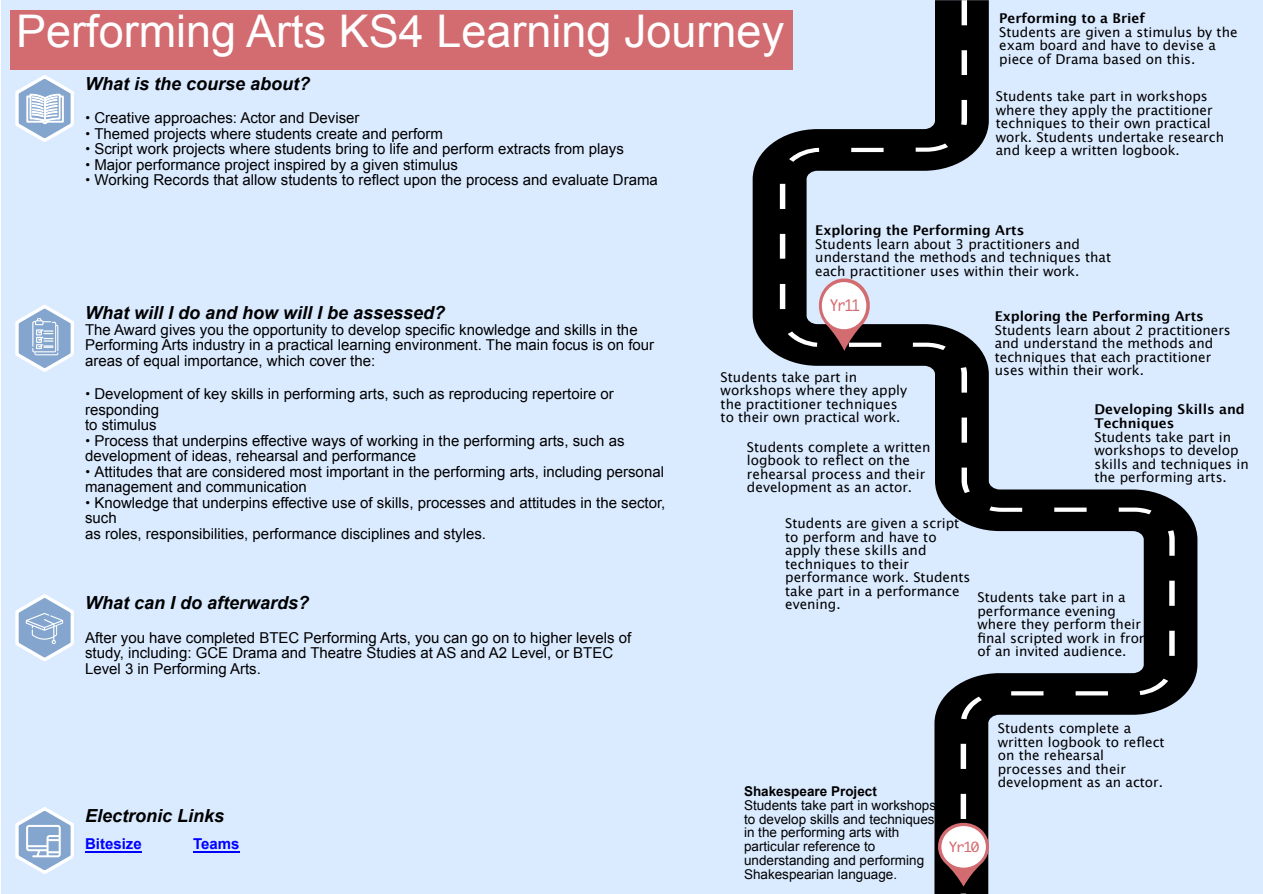
<style>
.page{position:relative;width:1263px;height:894px;background:#fff}
.page>*{position:absolute;margin:0;border:0;box-sizing:border-box;transform-origin:0 0}
.t1{font:45px "Arial";color:#fff}
.t2{font:italic 700 18px "Arial";color:#000}
.t3{font:15.15px "Monaco";color:#d36c71;scale:.94 1}
.t4{font:15px/15.5px "Arial";color:#000}
.t5{font:700 15px "Arial";color:#00f}
.t6{font:13.5px/13.5px "Lucida Grande";color:#000}
.t7{font:13.5px/14px "Arial";color:#000}
.t8{font:700 13.5px/13.5px "Lucida Grande";color:#000}
.t9{font:700 13.5px "Arial";color:#000}
.t10{font:13.35px "Monaco";color:#d36c71;scale:1.07 1}
.s1{font-family:"Helvetica"}
</style>
<div class="page">
<div style="left:1px;top:0;width:1262px;height:893px;background:#dbebff"></div>
<svg style="left:753px;top:10px;width:444px;height:693px"></svg>
<svg style="left:780px;top:0;width:395px;height:893px"></svg>
<div style="left:11px;top:11px;width:782px;height:59px;background:#d36c71"></div>
<svg style="left:15px;top:75px;width:59px;height:67px"></svg>
<svg style="left:15px;top:807px;width:59px;height:67px"></svg>
<svg style="left:15px;top:305px;width:59px;height:67px"></svg>
<svg style="left:15px;top:594px;width:59px;height:67px"></svg>
<hr style="left:85px;top:850px;width:57px;height:2px;background:#00f">
<hr style="left:193px;top:850px;width:46px;height:2px;background:#00f">
<svg style="left:935px;top:820px;width:56px;height:66px"></svg>
<div style="left:941px;top:825px;width:45px;height:42px;background:#fff;border-radius:50%"></div>
<svg style="left:816px;top:276px;width:56px;height:74px"></svg>
<div style="left:822px;top:282px;width:44px;height:47px;background:#fff;border-radius:50%"></div>
<h1 class="t1" style="left:16px;top:14px;width:769px">Performing Arts KS4 Learning Journey</h1>
<p class="t2" style="left:85px;top:76px;width:227px">What is the course about?</p>
<p class="t4" style="left:85px;top:111px;width:276px"><span class="s1">•</span> Creative approaches: Actor and Deviser</p>
<p class="t4" style="left:85px;top:127px;width:359px"><span class="s1">•</span> Themed projects where students create and perform</p>
<p class="t4" style="left:85px;top:142px;width:540px"><span class="s1">•</span> Script work projects where students bring to life and perform extracts from plays</p>
<p class="t4" style="left:85px;top:158px;width:374px"><span class="s1">•</span> Major performance project inspired by a given stimulus</p>
<p class="t4" style="left:85px;top:173px;width:574px"><span class="s1">•</span> Working Records that allow students to reflect upon the process and evaluate Drama</p>
<p class="t8" style="left:999px;top:12px;width:147px">Performing to a Brief</p>
<p class="t6" style="left:999px;top:26px;width:240px">Students are given a stimulus by the exam board and have to devise a piece of Drama based on this.</p>
<p class="t6" style="left:996px;top:90px;width:230px">Students take part in workshops where they apply the practitioner techniques to their own practical work. Students undertake research and keep a written logbook.</p>
<p class="t8" style="left:815px;top:225px;width:211px">Exploring the Performing Arts</p>
<p class="t6" style="left:815px;top:238px;width:297px">Students learn about 3 practitioners and understand the methods and techniques that each practitioner uses within their work.</p>
<p class="t2" style="left:85px;top:306px;width:362px">What will I do and how will I be assessed?</p>
<p class="t4" style="left:85px;top:323px;width:571px">The Award gives you the opportunity to develop specific knowledge and skills in the<br>Performing Arts industry in a practical learning environment. The main focus is on four areas of equal importance, which cover the:</p>
<p class="t4" style="left:85px;top:387px;width:530px"><span class="s1">•</span> Development of key skills in performing arts, such as reproducing repertoire or responding<br>to stimulus</p>
<p class="t4" style="left:85px;top:434px;width:541px"><span class="s1">•</span> Process that underpins effective ways of working in the performing arts, such as development of ideas, rehearsal and performance</p>
<p class="t4" style="left:85px;top:465px;width:580px"><span class="s1">•</span> Attitudes that are considered most important in the performing arts, including personal management and communication</p>
<p class="t4" style="left:85px;top:496px;width:582px"><span class="s1">•</span> Knowledge that underpins effective use of skills, processes and attitudes in the sector, such<br>as roles, responsibilities, performance disciplines and styles.</p>
<p class="t2" style="left:85px;top:595px;width:226px">What can I do afterwards?</p>
<p class="t4" style="left:85px;top:631px;width:548px">After you have completed BTEC Performing Arts, you can go on to higher levels of study, including: GCE Drama and Theatre Studies at AS and A2 Level, or BTEC<br>Level 3 in Performing Arts.</p>
<p class="t2" style="left:85px;top:808px;width:141px">Electronic Links</p>
<p class="t5" style="left:85px;top:838px;width:58px">Bitesize</p>
<p class="t5" style="left:193px;top:838px;width:48px">Teams</p>
<p class="t3" style="left:830px;top:296px;width:34px">Yr11</p>
<p class="t6" style="left:721px;top:371px;width:188px">Students take part in workshops where they apply the practitioner techniques to their own practical work.</p>
<p class="t6" style="left:747px;top:441px;width:185px">Students complete a written logbook to reflect on the rehearsal process and their development as an actor.</p>
<p class="t8" style="left:995px;top:310px;width:211px">Exploring the Performing Arts</p>
<p class="t6" style="left:995px;top:324px;width:238px">Students learn about 2 practitioners and understand the methods and techniques that each practitioner uses within their work.</p>
<p class="t8" style="left:1094px;top:403px;width:152px">Developing Skills and<br>Techniques</p>
<p class="t6" style="left:1094px;top:430px;width:156px">Students take part in workshops to develop skills and techniques in the performing arts.</p>
<p class="t6" style="left:785px;top:517px;width:187px">Students are given a script to perform and have to apply these skills and techniques to their performance work. Students take part in a performance evening.</p>
<p class="t6" style="left:977px;top:591px;width:176px">Students take part in a performance evening where they perform their final scripted work in front of an invited audience.</p>
<p class="t9" style="left:744px;top:785px;width:134px">Shakespeare Project</p>
<p class="t7" style="left:744px;top:798px;width:194px">Students take part in workshops to develop skills and techniques in the performing arts with particular reference to understanding and performing<br>Shakespearian language.</p>
<p class="t10" style="left:949px;top:838px;width:30px">Yr10</p>
<p class="t6" style="left:998px;top:722px;width:168px">Students complete a written logbook to reflect on the rehearsal processes and their development as an actor.</p>
</div>
